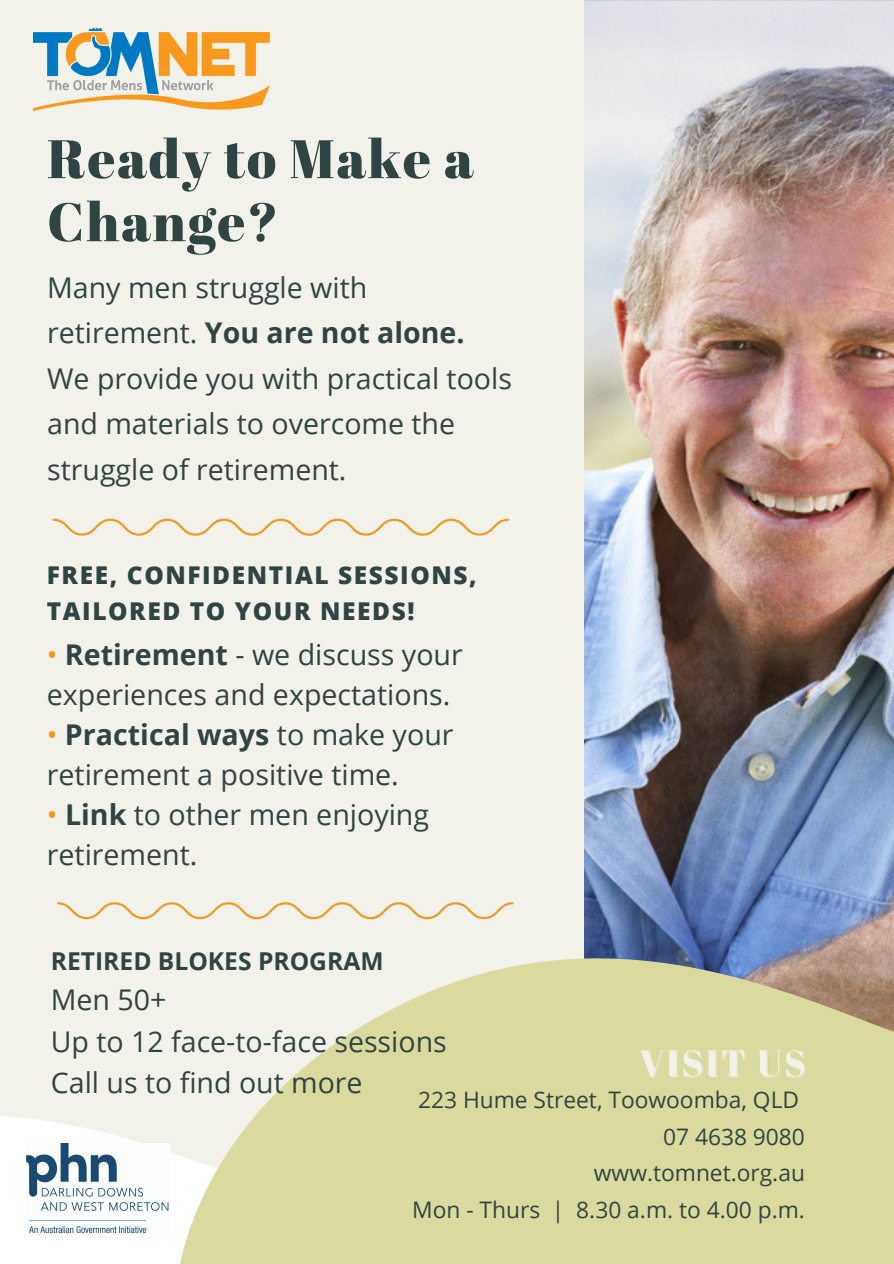
<style>
.page{position:relative;width:894px;height:1264px;background:#fff}
.page>*{position:absolute;margin:0;border:0;box-sizing:border-box;transform-origin:0 0}
.t1{font:54px/63px "Abril Fatface";letter-spacing:.03em;color:#304543}
.t2{font:28.65px/39.9px "Open Sans";color:#304543}
.t3{font:28.5px/45.5px "Open Sans";color:#304543}
.t4{font:700 24.6px "Open Sans";color:#304543}
.t5{font:800 24.45px/35.2px "Open Sans";letter-spacing:.065em;color:#304543}
.t6{font:22.8px "Open Sans";color:#304543}
.s1{font-weight:700}
.s2{color:#f19820}
</style>
<div class="page">
<div style="left:0;top:0;width:893px;height:1263px;background:#f3f2ea"></div>
<svg style="left:57px;top:902px;width:456px;height:17px"></svg>
<svg style="left:52px;top:518px;width:457px;height:17px"></svg>
<img style="left:584px;top:1px;width:309px;height:905px">
<svg style="left:0;top:1116px;width:171px;height:147px;fill:#fff"></svg>
<svg style="left:171px;top:906px;width:722px;height:357px;fill:#dad99e"></svg>
<img style="left:34px;top:28px;width:235px;height:83px">
<img style="left:26px;top:1143px;width:143px;height:90px">
<img style="left:638px;top:1038px;width:172px;height:51px">
<p class="t1" style="left:47px;top:126px;width:428px">Ready to Make a<br>Change?</p>
<p class="t3" style="left:47px;top:264px;width:419px">Many men struggle with retirement. <span class="s1">You are not alone.</span></p>
<p class="t3" style="left:47px;top:355px;width:466px">We provide you with practical tools and materials to overcome the struggle of retirement.</p>
<p class="t5" style="left:47px;top:557px;width:431px">FREE, CONFIDENTIAL SESSIONS,<br>TAILORED TO YOUR NEEDS!</p>
<p class="t2" style="left:47px;top:634px;width:417px"><span class="s2">•</span> <span class="s1">Retirement</span> - we discuss your experiences and expectations.</p>
<p class="t2" style="left:47px;top:713px;width:408px"><span class="s2">•</span> <span class="s1">Practical ways</span> to make your retirement a positive time.</p>
<p class="t2" style="left:47px;top:793px;width:384px"><span class="s2">•</span> <span class="s1">Link</span> to other men enjoying retirement.</p>
<p class="t4" style="left:51px;top:943px;width:334px">RETIRED BLOKES PROGRAM</p>
<p class="t3" style="left:51px;top:976px;width:117px">Men 50+</p>
<p class="t3" style="left:51px;top:1017px;width:397px">Up to 12 face-to-face sessions</p>
<p class="t3" style="left:51px;top:1059px;width:313px">Call us to find out more</p>
<p class="t6" style="left:418px;top:1083px;width:382px">223 Hume Street, Toowoomba, QLD</p>
<p class="t6" style="left:663px;top:1120px;width:143px">07 4638 9080</p>
<p class="t6" style="left:593px;top:1156px;width:212px">www.tomnet.org.au</p>
<p class="t6" style="left:412px;top:1193px;width:394px">Mon - Thurs | 8.30 a.m. to 4.00 p.m.</p>
</div>
